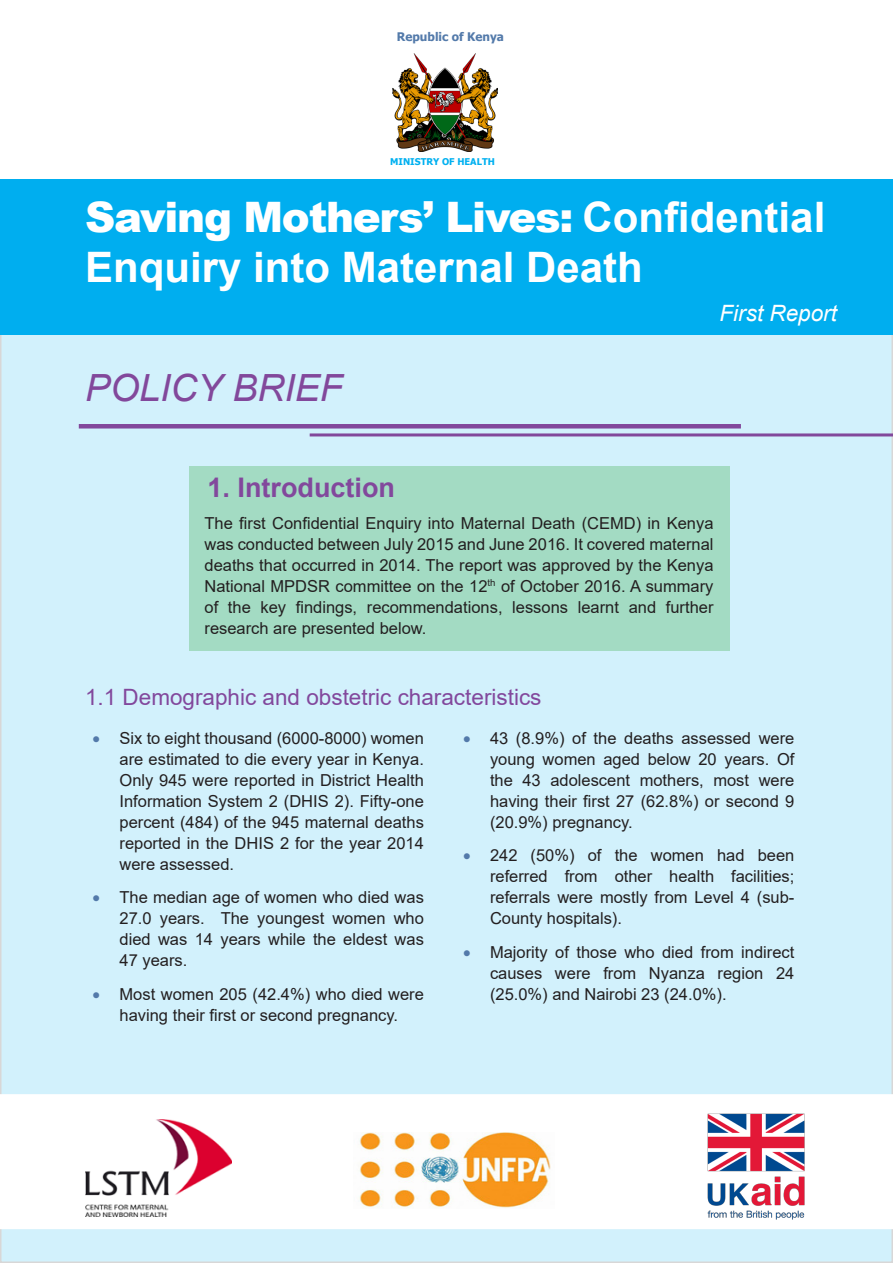
<style>
.page{position:relative;width:893px;height:1263px;background:#fff}
.page>*{position:absolute;margin:0;border:0;box-sizing:border-box;transform-origin:0 0}
.t1{font:700 42px/50.4px "Arial";color:#fff}
.t2{font:italic 37.5px "Arial";color:#82489b}
.List_Paragraph{font:700 27px "Arial";color:#82489c}
.t3{font:22.5px "Arial";color:#82489c}
.t4{font:italic 22.5px "Arial";color:#fff}
.t5{font:16.5px/21px "Arial";color:#231f20;text-align:justify}
.Heading_2{font:700 11.85px "Tahoma";color:#537aaa}
.t6{font:700 9.3px "Tahoma";color:#00b0f0}
.s1{font-weight:900}
.s2{color:#537aaa}
</style>
<div class="page">
<div style="left:1px;top:305px;width:891px;height:957px;background:#d2f1fc"></div>
<div style="left:0;top:180px;width:893px;height:155px;background:#00aeef"></div>
<hr style="left:79px;top:424px;width:662px;height:4px;background:#82489b">
<hr style="left:310px;top:433px;width:583px;height:3px;background:#82489b">
<div style="left:189px;top:467px;width:540px;height:184px;background:#a3dbc3"></div>
<div style="left:1px;top:1095px;width:891px;height:133px;background:#fff"></div>
<div style="left:0;top:1094px;width:893px;height:135px;border:2px solid #fff"></div>
<img style="left:85px;top:1120px;width:147px;height:96px">
<img style="left:359px;top:1132px;width:192px;height:76px">
<img style="left:393px;top:53px;width:104px;height:99px">
<img style="left:708px;top:1114px;width:96px;height:105px">
<p class="Heading_2" style="left:397px;top:28px;width:109px">Republic of Kenya</p>
<p class="t6" style="left:390px;top:155px;width:106px">MINISTRY OF HEALTH</p>
<p class="t1" style="left:85px;top:192px;width:742px"><span class="s1">Saving Mothers’ Lives:</span> Confidential<br>Enquiry into Maternal Death</p>
<p class="t4" style="left:719px;top:298px;width:119px">First Report</p>
<p class="t2" style="left:85px;top:364px;width:259px">POLICY BRIEF</p>
<p class="List_Paragraph" style="left:208px;top:469px;width:189px">1. Introduction</p>
<p class="t5" style="left:205px;top:512px;width:510px">The first Confidential Enquiry into Maternal Death (CEMD) in Kenya was conducted between July 2015 and June 2016. It covered maternal deaths that occurred in 2014. The report was approved by the Kenya National MPDSR committee on the 12<sup>th</sup> of October 2016. A summary of the key findings, recommendations, lessons learnt and further research are presented below.</p>
<p class="t3" style="left:85px;top:682px;width:458px">1.1 Demographic and obstetric characteristics</p>
<p class="t5" style="left:120px;top:727px;width:306px;text-indent:-27px"><span class="s2">•</span> Six to eight thousand (6000-8000) women are estimated to die every year in Kenya.<br>Only 945 were reported in District Health Information System 2 (DHIS 2). Fifty-one percent (484) of the 945 maternal deaths reported in the DHIS 2 for the year 2014 were assessed.</p>
<p class="t5" style="left:120px;top:887px;width:306px;text-indent:-27px"><span class="s2">•</span> The median age of women who died was 27.0 years. The youngest women who died was 14 years while the eldest was 47 years.</p>
<p class="t5" style="left:93px;top:984px;width:333px;text-align:center"><span class="s2">•</span> Most women 205 (42.4%) who died were having their first or second pregnancy.</p>
<p class="t5" style="left:490px;top:727px;width:306px;text-indent:-27px"><span class="s2">•</span> 43 (8.9%) of the deaths assessed were young women aged below 20 years. Of the 43 adolescent mothers, most were having their first 27 (62.8%) or second 9 (20.9%) pregnancy.</p>
<p class="t5" style="left:490px;top:845px;width:306px;text-indent:-27px"><span class="s2">•</span> 242 (50%) of the women had been referred from other health facilities; referrals were mostly from Level 4 (sub-County hospitals).</p>
<p class="t5" style="left:490px;top:942px;width:306px;text-indent:-27px"><span class="s2">•</span> Majority of those who died from indirect causes were from Nyanza region 24 (25.0%) and Nairobi 23 (24.0%).</p>
</div>
